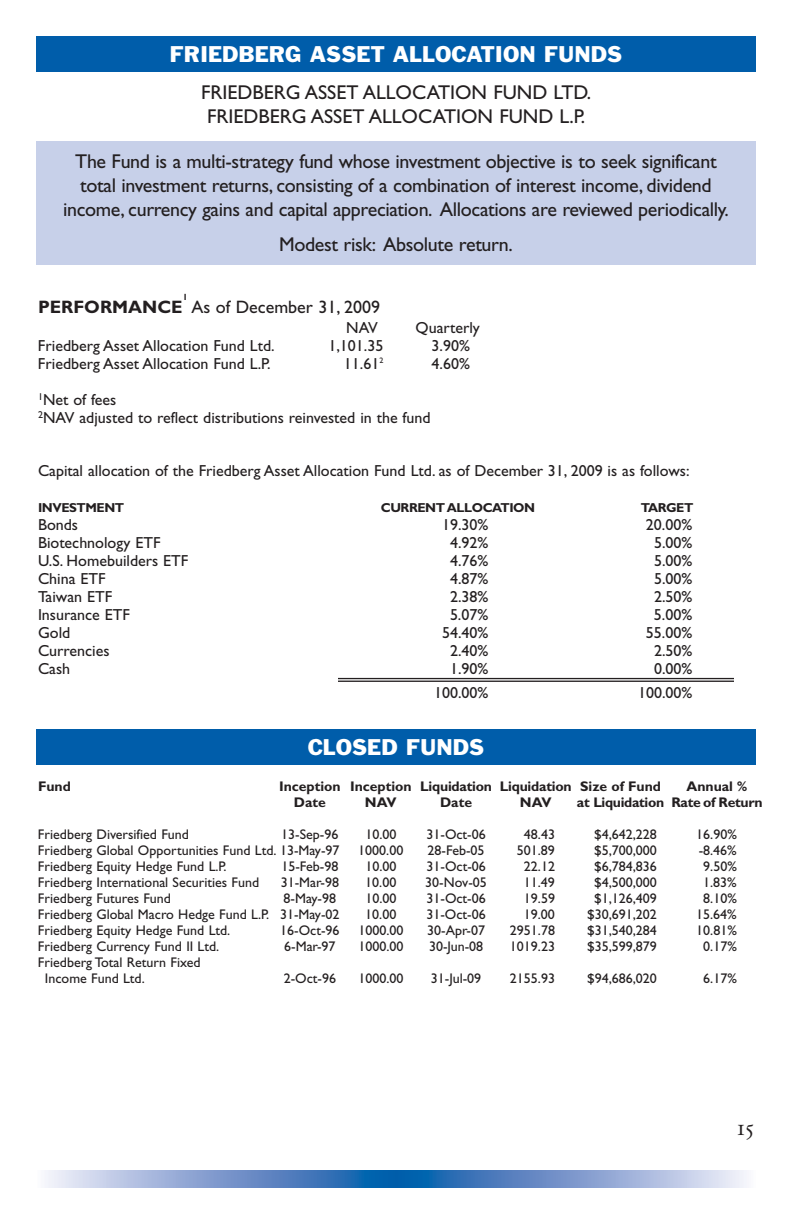
<style>
.page{position:relative;width:792px;height:1224px;background:#fff}
.page>*{position:absolute;margin:0;border:0;box-sizing:border-box;transform-origin:0 0}
.t1{font:24px "Adobe Garamond Exp";color:#231f20}
.t2{font:21px "Franklin Gothic";color:#fff}
.t3{font:20px/23.8px "Gill Sans";letter-spacing:-.02em;color:#231f20;text-align:center}
.t4{font:20px/24px "Gill Sans";color:#231f20;text-align:center}
.t5{font:18px "Gill Sans";color:#231f20}
.t6{font:700 18px "Gill Sans";color:#231f20}
.t7{font:16px/18px "Gill Sans";color:#231f20}
.t8{font:14px/16px "Gill Sans";color:#231f20}
.t9{font:700 14px "Gill Sans";letter-spacing:-.015em;color:#231f20}
.t10{font:700 13px "Gill Sans";letter-spacing:-.035em;color:#231f20}
.t11{font:700 9px "Gill Sans";color:#231f20}
</style>
<div class="page">
<div style="left:297px;top:1170px;width:198px;height:18px;background:#4c7abb"></div>
<div style="left:304px;top:1170px;width:184px;height:18px;background:#4777ba"></div>
<div style="left:311px;top:1170px;width:170px;height:18px;background:#4275b9"></div>
<div style="left:317px;top:1170px;width:158px;height:18px;background:#3d73b7"></div>
<div style="left:324px;top:1170px;width:144px;height:18px;background:#3871b6"></div>
<div style="left:328px;top:1170px;width:136px;height:18px;background:#346fb5"></div>
<div style="left:335px;top:1170px;width:122px;height:18px;background:#2d6db4"></div>
<div style="left:341px;top:1170px;width:110px;height:18px;background:#286cb3"></div>
<div style="left:345px;top:1170px;width:102px;height:18px;background:#236ab2"></div>
<div style="left:348px;top:1170px;width:96px;height:18px;background:#1f6ab2"></div>
<div style="left:351px;top:1170px;width:90px;height:18px;background:#1b69b1"></div>
<div style="left:355px;top:1170px;width:82px;height:18px;background:#1468b1"></div>
<div style="left:358px;top:1170px;width:76px;height:18px;background:#1067b0"></div>
<div style="left:359px;top:1170px;width:74px;height:18px;background:#0b67b0"></div>
<div style="left:362px;top:1170px;width:68px;height:18px;background:#0566af"></div>
<div style="left:364px;top:1170px;width:64px;height:18px;background:#0066af"></div>
<div style="left:375px;top:1170px;width:42px;height:18px;background:#0062ad"></div>
<div style="left:390px;top:1170px;width:12px;height:18px;background:#005eab"></div>
<div style="left:36px;top:729px;width:720px;height:36px;background:#005daa"></div>
<hr style="left:338px;top:678px;width:396px;height:1px;background:#231f20">
<hr style="left:338px;top:681px;width:396px;height:1px;background:#231f20">
<div style="left:36px;top:36px;width:720px;height:36px;background:#005daa"></div>
<div style="left:36px;top:142px;width:720px;height:123px;background:#c7d0e9"></div>
<h2 class="t2" style="left:170px;top:46px;width:454px">FRIEDBERG ASSET ALLOCATION FUNDS</h2>
<h3 class="t4" style="left:201px;top:83px;width:392px">FRIEDBERG ASSET ALLOCATION FUND LTD.<br>FRIEDBERG ASSET ALLOCATION FUND L.P.</h3>
<p class="t3" style="left:63px;top:152px;width:667px">The Fund is a multi-strategy fund whose investment objective is to seek significant total investment returns, consisting of a combination of interest income, dividend income, currency gains and capital appreciation. Allocations are reviewed periodically.</p>
<h3 class="t3" style="left:279px;top:235px;width:235px">Modest risk: Absolute return.</h3>
<p class="t11" style="left:183px;top:294px;width:6px">1</p>
<p class="t5" style="left:191px;top:300px;width:190px">As of December 31, 2009</p>
<p class="t7" style="left:346px;top:320px;width:33px">NAV</p>
<p class="t7" style="left:416px;top:320px;width:66px">Quarterly</p>
<p class="t7" style="left:38px;top:338px;width:238px">Friedberg Asset Allocation Fund Ltd.</p>
<p class="t7" style="left:328px;top:338px;width:56px">1,101.35</p>
<p class="t7" style="left:432px;top:338px;width:40px">3.90%</p>
<p class="t7" style="left:38px;top:356px;width:234px">Friedberg Asset Allocation Fund L.P.</p>
<p class="t7" style="left:344px;top:356px;width:41px">11.61<sup>2</sup></p>
<p class="t7" style="left:432px;top:356px;width:40px">4.60%</p>
<p class="t7" style="left:38px;top:392px;width:394px"><sup>1</sup>Net of fees<br><sup>2</sup>NAV adjusted to reflect distributions reinvested in the fund</p>
<p class="t7" style="left:38px;top:463px;width:653px">Capital allocation of the Friedberg Asset Allocation Fund Ltd. as of December 31, 2009 is as follows:</p>
<p class="t10" style="left:38px;top:503px;width:88px">INVESTMENT</p>
<p class="t10" style="left:381px;top:503px;width:156px">CURRENT ALLOCATION</p>
<p class="t10" style="left:641px;top:503px;width:54px">TARGET</p>
<p class="t7" style="left:38px;top:517px;width:42px">Bonds</p>
<p class="t7" style="left:442px;top:517px;width:48px">19.30%</p>
<p class="t7" style="left:646px;top:517px;width:48px">20.00%</p>
<p class="t7" style="left:38px;top:535px;width:124px">Biotechnology ETF</p>
<p class="t7" style="left:450px;top:535px;width:40px">4.92%</p>
<p class="t7" style="left:654px;top:535px;width:40px">5.00%</p>
<p class="t7" style="left:38px;top:553px;width:152px">U.S. Homebuilders ETF</p>
<p class="t7" style="left:450px;top:553px;width:40px">4.76%</p>
<p class="t7" style="left:654px;top:553px;width:40px">5.00%</p>
<p class="t7" style="left:38px;top:571px;width:69px">China ETF</p>
<p class="t7" style="left:450px;top:571px;width:40px">4.87%</p>
<p class="t7" style="left:654px;top:571px;width:40px">5.00%</p>
<p class="t7" style="left:38px;top:589px;width:76px">Taiwan ETF</p>
<p class="t7" style="left:450px;top:589px;width:40px">2.38%</p>
<p class="t7" style="left:654px;top:589px;width:40px">2.50%</p>
<p class="t7" style="left:38px;top:607px;width:94px">Insurance ETF</p>
<p class="t7" style="left:450px;top:607px;width:40px">5.07%</p>
<p class="t7" style="left:654px;top:607px;width:40px">5.00%</p>
<p class="t7" style="left:38px;top:625px;width:34px">Gold</p>
<p class="t7" style="left:442px;top:625px;width:48px">54.40%</p>
<p class="t7" style="left:646px;top:625px;width:48px">55.00%</p>
<p class="t7" style="left:38px;top:643px;width:73px">Currencies</p>
<p class="t7" style="left:450px;top:643px;width:40px">2.40%</p>
<p class="t7" style="left:654px;top:643px;width:40px">2.50%</p>
<p class="t7" style="left:38px;top:661px;width:34px">Cash</p>
<p class="t7" style="left:450px;top:661px;width:40px">1.90%</p>
<p class="t7" style="left:654px;top:661px;width:40px">0.00%</p>
<p class="t7" style="left:434px;top:685px;width:56px">100.00%</p>
<p class="t7" style="left:638px;top:685px;width:56px">100.00%</p>
<p class="t6" style="left:38px;top:300px;width:146px">PERFORMANCE</p>
<h2 class="t2" style="left:308px;top:739px;width:178px">CLOSED FUNDS</h2>
<p class="t9" style="left:38px;top:781px;width:34px">Fund</p>
<p class="t9" style="left:279px;top:781px;width:384px">Inception Inception Liquidation Liquidation Size of Fund</p>
<p class="t9" style="left:687px;top:781px;width:62px">Annual %</p>
<p class="t9" style="left:294px;top:797px;width:34px">Date</p>
<p class="t9" style="left:365px;top:797px;width:33px">NAV</p>
<p class="t9" style="left:440px;top:797px;width:34px">Date</p>
<p class="t9" style="left:520px;top:797px;width:33px">NAV</p>
<p class="t9" style="left:577px;top:797px;width:187px">at Liquidation Rate of Return</p>
<p class="t8" style="left:38px;top:828px;width:153px">Friedberg Diversified Fund</p>
<p class="t8" style="left:281px;top:828px;width:59px">13-Sep-96</p>
<p class="t8" style="left:365px;top:828px;width:33px">10.00</p>
<p class="t8" style="left:426px;top:828px;width:61px">31-Oct-06</p>
<p class="t8" style="left:524px;top:828px;width:33px">48.43</p>
<p class="t8" style="left:594px;top:828px;width:64px">$4,642,228</p>
<p class="t8" style="left:696px;top:828px;width:42px">16.90%</p>
<p class="t8" style="left:38px;top:844px;width:303px">Friedberg Global Opportunities Fund Ltd. 13-May-97</p>
<p class="t8" style="left:358px;top:844px;width:47px">1000.00</p>
<p class="t8" style="left:428px;top:844px;width:59px">28-Feb-05</p>
<p class="t8" style="left:517px;top:844px;width:40px">501.89</p>
<p class="t8" style="left:594px;top:844px;width:64px">$5,700,000</p>
<p class="t8" style="left:699px;top:844px;width:40px">-8.46%</p>
<p class="t8" style="left:38px;top:860px;width:190px">Friedberg Equity Hedge Fund L.P.</p>
<p class="t8" style="left:281px;top:860px;width:59px">15-Feb-98</p>
<p class="t8" style="left:365px;top:860px;width:33px">10.00</p>
<p class="t8" style="left:426px;top:860px;width:61px">31-Oct-06</p>
<p class="t8" style="left:524px;top:860px;width:33px">22.12</p>
<p class="t8" style="left:594px;top:860px;width:64px">$6,784,836</p>
<p class="t8" style="left:703px;top:860px;width:35px">9.50%</p>
<p class="t8" style="left:38px;top:876px;width:223px">Friedberg International Securities Fund</p>
<p class="t8" style="left:281px;top:876px;width:60px">31-Mar-98</p>
<p class="t8" style="left:365px;top:876px;width:33px">10.00</p>
<p class="t8" style="left:425px;top:876px;width:63px">30-Nov-05</p>
<p class="t8" style="left:524px;top:876px;width:33px">11.49</p>
<p class="t8" style="left:594px;top:876px;width:64px">$4,500,000</p>
<p class="t8" style="left:703px;top:876px;width:35px">1.83%</p>
<p class="t8" style="left:38px;top:892px;width:135px">Friedberg Futures Fund</p>
<p class="t8" style="left:284px;top:892px;width:54px">8-May-98</p>
<p class="t8" style="left:365px;top:892px;width:33px">10.00</p>
<p class="t8" style="left:426px;top:892px;width:61px">31-Oct-06</p>
<p class="t8" style="left:524px;top:892px;width:33px">19.59</p>
<p class="t8" style="left:594px;top:892px;width:64px">$1,126,409</p>
<p class="t8" style="left:703px;top:892px;width:35px">8.10%</p>
<p class="t8" style="left:38px;top:908px;width:303px">Friedberg Global Macro Hedge Fund L.P. 31-May-02</p>
<p class="t8" style="left:365px;top:908px;width:33px">10.00</p>
<p class="t8" style="left:426px;top:908px;width:61px">31-Oct-06</p>
<p class="t8" style="left:524px;top:908px;width:33px">19.00</p>
<p class="t8" style="left:587px;top:908px;width:71px">$30,691,202</p>
<p class="t8" style="left:696px;top:908px;width:42px">15.64%</p>
<p class="t8" style="left:38px;top:924px;width:194px">Friedberg Equity Hedge Fund Ltd.</p>
<p class="t8" style="left:280px;top:924px;width:61px">16-Oct-96</p>
<p class="t8" style="left:358px;top:924px;width:47px">1000.00</p>
<p class="t8" style="left:427px;top:924px;width:59px">30-Apr-07</p>
<p class="t8" style="left:510px;top:924px;width:47px">2951.78</p>
<p class="t8" style="left:587px;top:924px;width:71px">$31,540,284</p>
<p class="t8" style="left:696px;top:924px;width:42px">10.81%</p>
<p class="t8" style="left:38px;top:940px;width:183px">Friedberg Currency Fund II Ltd.</p>
<p class="t8" style="left:284px;top:940px;width:53px">6-Mar-97</p>
<p class="t8" style="left:358px;top:940px;width:47px">1000.00</p>
<p class="t8" style="left:429px;top:940px;width:56px">30-Jun-08</p>
<p class="t8" style="left:510px;top:940px;width:47px">1019.23</p>
<p class="t8" style="left:587px;top:940px;width:71px">$35,599,879</p>
<p class="t8" style="left:703px;top:940px;width:35px">0.17%</p>
<p class="t8" style="left:45px;top:956px;width:157px;text-indent:-7px">Friedberg Total Return Fixed<br>Income Fund Ltd.</p>
<p class="t8" style="left:284px;top:972px;width:54px">2-Oct-96</p>
<p class="t8" style="left:358px;top:972px;width:47px">1000.00</p>
<p class="t8" style="left:431px;top:972px;width:52px">31-Jul-09</p>
<p class="t8" style="left:510px;top:972px;width:47px">2155.93</p>
<p class="t8" style="left:587px;top:972px;width:71px">$94,686,020</p>
<p class="t8" style="left:703px;top:972px;width:35px">6.17%</p>
<h1 class="t1" style="left:737px;top:1113px;width:18px">15</h1>
</div>
